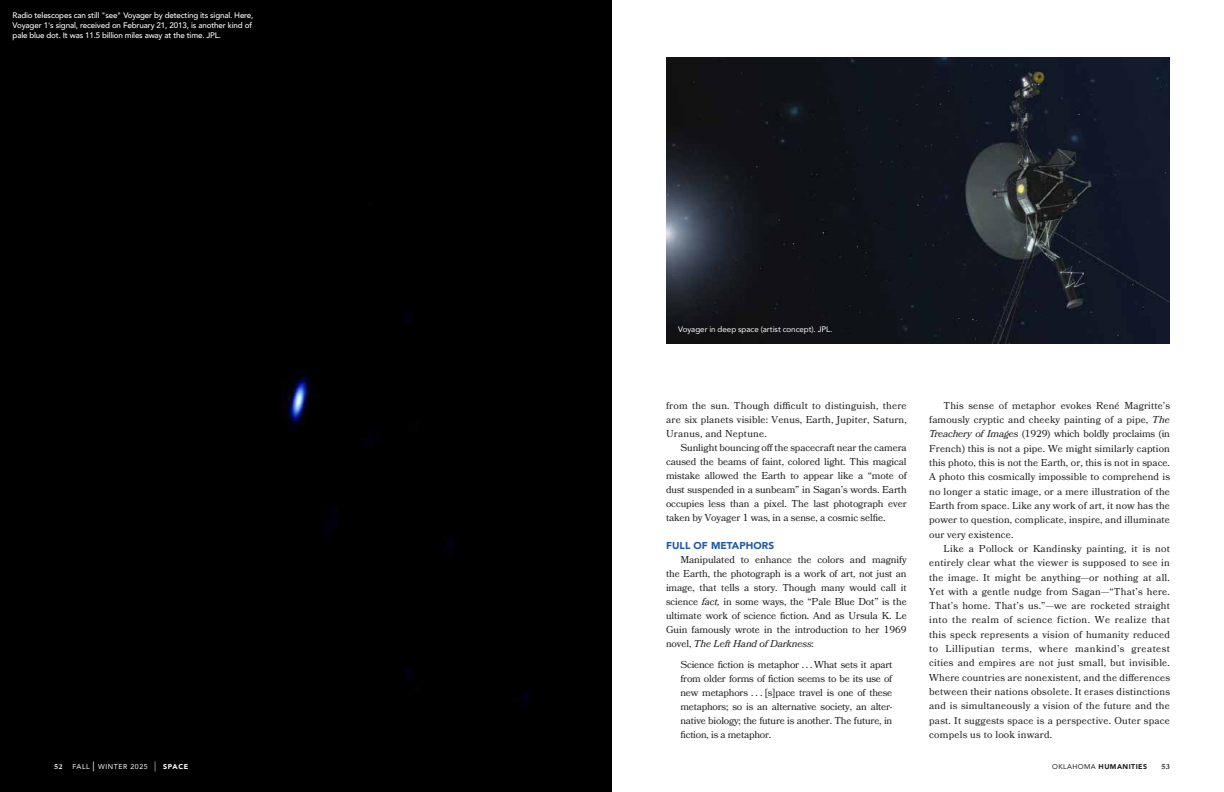
<style>
.page{position:relative;width:1224px;height:792px;background:#fff}
.page>*{position:absolute;margin:0;border:0;box-sizing:border-box;transform-origin:0 0}
.t1{font:10px/14.3px "Bookmania";color:#231f20;text-align:justify}
.t2{font:900 10px "Avenir";letter-spacing:.01em;color:#205aa5}
.t3{font:500 8px/10px "Avenir";letter-spacing:-.02em;color:#fff}
.t4{font:8px "Avenir";letter-spacing:-.005em;color:#fff}
.t5{font:7px "Avenir";letter-spacing:.08em;color:#fff}
.t6{font:900 7px "Avenir";letter-spacing:.06em;color:#231f20}
.t7{font:600 7px "Bookmania";color:#231f20}
.t8{font:600 7px "Bookmania";color:#fff}
.s1{font-size:10px}
.s2{font-weight:300;font-size:10px}
.s3{font-weight:900}
.s4{font-style:italic}
.s5{font-weight:400}
</style>
<div class="page">
<div style="left:0;top:0;width:612px;height:792px;background:#000"></div>
<img style="left:666px;top:58px;width:504px;height:286px">
<p class="t3" style="left:13px;top:10px;width:242px">Radio telescopes can still "see" Voyager by detecting its signal. Here,<br>Voyager 1's signal, received on February 21, 2013, is another kind of pale blue dot. It was 11.5 billion miles away at the time. JPL.</p>
<p class="t8" style="left:54px;top:762px;width:10px">52</p>
<p class="t5" style="left:72px;top:761px;width:117px">FALL <span class="s1">|</span> WINTER 2025 <span class="s2">|</span> <span class="s3">SPACE</span></p>
<p class="t4" style="left:678px;top:323px;width:156px">Voyager in deep space (artist concept). JPL.</p>
<p class="t1" style="left:666px;top:398px;width:242px;line-height:14px">from the sun. Though difficult to distinguish, there are six planets visible: Venus, Earth, Jupiter, Saturn, Uranus, and Neptune.</p>
<p class="t1" style="left:666px;top:440px;width:242px;line-height:14px;text-indent:14px">Sunlight bouncing off the spacecraft near the camera caused the beams of faint, colored light. This magical mistake allowed the Earth to appear like a “mote of dust suspended in a sunbeam” in Sagan’s words. Earth occupies less than a pixel. The last photograph ever taken by Voyager 1 was, in a sense, a cosmic selfie.</p>
<p class="t2" style="left:666px;top:537px;width:110px">FULL OF METAPHORS</p>
<p class="t1" style="left:666px;top:552px;width:242px;line-height:14px;text-indent:14px">Manipulated to enhance the colors and magnify the Earth, the photograph is a work of art, not just an image, that tells a story. Though many would call it science <span class="s4">fact,</span> in some ways, the “Pale Blue Dot” is the ultimate work of science fiction. And as Ursula K. Le Guin famously wrote in the introduction to her 1969 novel, <span class="s4">The Left Hand of Darkness</span>:</p>
<p class="t1" style="left:680px;top:658px;width:213px;line-height:14px">Science fiction is metaphor . . . What sets it apart from older forms of fiction seems to be its use of new metaphors . . . [s]pace travel is one of these metaphors; so is an alternative society, an alter&shy;native biology; the future is another. The future, in fiction, is a metaphor.</p>
<p class="t1" style="left:929px;top:398px;width:242px;text-indent:14px">This sense of metaphor evokes René Magritte’s famously cryptic and cheeky painting of a pipe, <span class="s4">The Treachery of Images</span> (1929) which boldly proclaims (in French) this is not a pipe. We might similarly caption this photo, this is not the Earth, or, this is not in space.<br>A photo this cosmically impossible to comprehend is no longer a static image, or a mere illustration of the Earth from space. Like any work of art, it now has the power to question, complicate, inspire, and illuminate our very existence.</p>
<p class="t1" style="left:929px;top:541px;width:242px;text-indent:14px">Like a Pollock or Kandinsky painting, it is not entirely clear what the viewer is supposed to see in the image. It might be anything—or nothing at all.<br>Yet with a gentle nudge from Sagan—“That’s here.<br>That’s home. That’s us.”—we are rocketed straight into the realm of science fiction. We realize that this speck represents a vision of humanity reduced to Lilliputian terms, where mankind’s greatest cities and empires are not just small, but invisible.<br>Where countries are nonexistent, and the differences between their nations obsolete. It erases distinctions and is simultaneously a vision of the future and the past. It suggests space is a perspective. Outer space compels us to look inward.</p>
<p class="t6" style="left:1052px;top:760px;width:96px"><span class="s5">OKLAHOMA</span> HUMANITIES</p>
<p class="t7" style="left:1161px;top:762px;width:10px">53</p>
</div>
